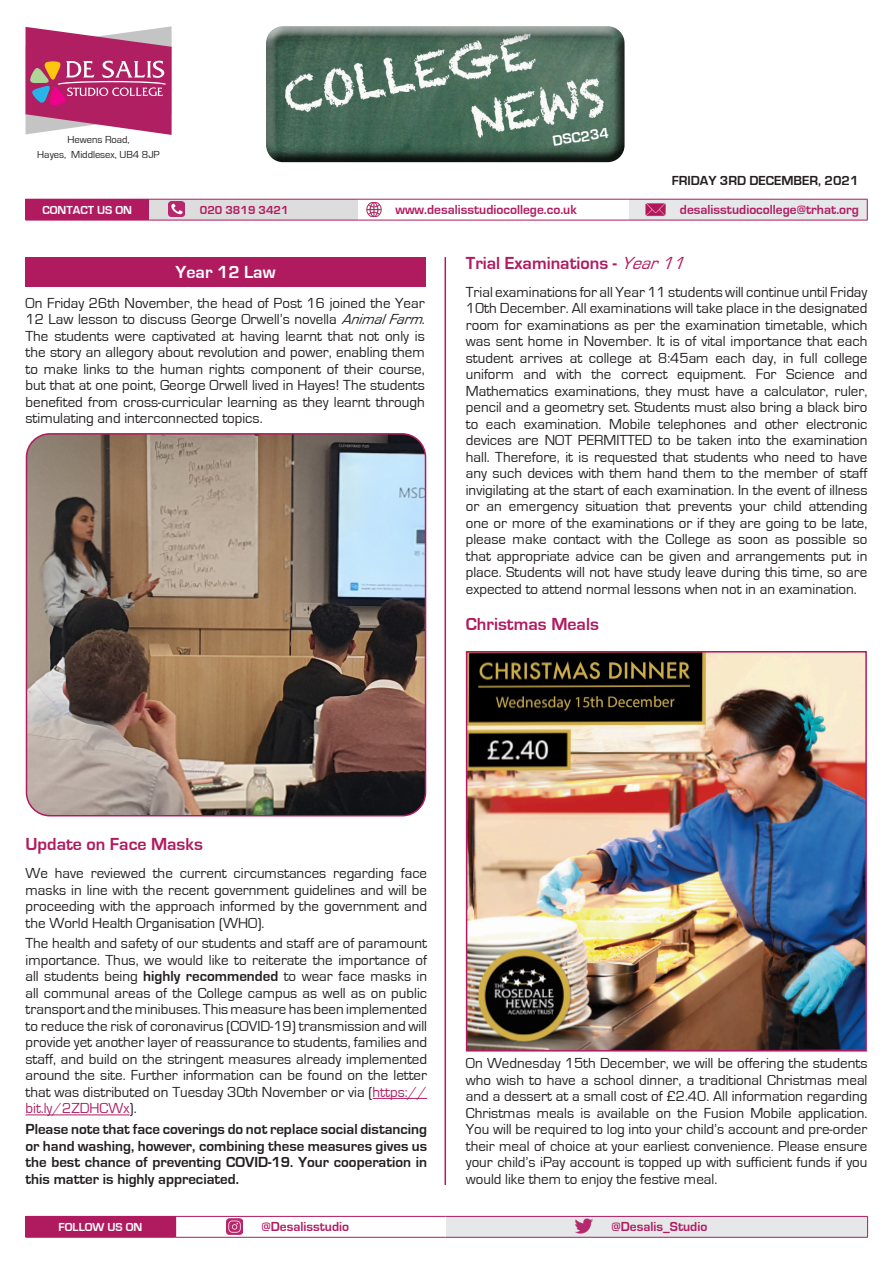
<style>
.page{position:relative;width:893px;height:1263px;background:#fff}
.page>*{position:absolute;margin:0;border:0;box-sizing:border-box;transform-origin:0 0}
.t1{font:700 18px "Eurostile";color:#b01b60}
.t2{font:700 18px "Eurostile";color:#fff}
.t3{font:15px/16.5px "Eurostile";color:#231f20;text-align:justify}
.t4{font:700 15px/16.5px "Eurostile";color:#231f20;text-align:justify}
.t5{font:700 15px "Eurostile";color:#fff}
.t6{font:700 13.5px "Eurostile";color:#b01b60}
.t7{font:700 13.5px "Eurostile";color:#231f20}
.t8{font:700 12px "Eurostile";color:#fff}
.t9{font:700 12px "Eurostile";color:#b01b60}
.t10{font:10.5px/15px "Eurostile";color:#231f20;text-align:center}
.s1{font-style:italic}
.s2{font-weight:400;font-style:italic}
.s3{font-weight:700}
.s4{color:#af1f62}
</style>
<div class="page">
<div style="left:26px;top:1216px;width:150px;height:21px;background:#b01b60"></div>
<div style="left:446px;top:1216px;width:422px;height:21px;background:#e6e7e9"></div>
<hr style="left:26px;top:1237px;width:150px;height:1px;background:#b01b60">
<hr style="left:176px;top:1216px;width:270px;height:1px;background:#b01b60">
<hr style="left:176px;top:1237px;width:270px;height:1px;background:#b01b60">
<hr style="left:446px;top:1216px;width:422px;height:1px;background:#b01b60">
<svg style="left:867px;top:1216px;width:1px;height:21px"></svg>
<hr style="left:446px;top:1237px;width:422px;height:1px;background:#b01b60">
<div style="left:263px;top:23px;width:362px;height:129px;background:#fff;opacity:.75"></div>
<div style="left:263px;top:30px;width:362px;height:133px;background:#231f20;opacity:.75"></div>
<svg style="left:26px;top:26px;width:146px;height:109px;background:#be5886"></svg>
<div style="left:26px;top:199px;width:123px;height:21px;background:#b01b60"></div>
<div style="left:149px;top:199px;width:208px;height:21px;background:#ddd"></div>
<div style="left:629px;top:199px;width:238px;height:21px;background:#e6e7e9"></div>
<hr style="left:26px;top:220px;width:123px;height:1px;background:#b01b60">
<hr style="left:149px;top:199px;width:208px;height:1px;background:#b01b60">
<hr style="left:149px;top:220px;width:208px;height:1px;background:#b01b60">
<hr style="left:357px;top:199px;width:272px;height:1px;background:#b01b60">
<hr style="left:357px;top:220px;width:272px;height:1px;background:#b01b60">
<hr style="left:629px;top:199px;width:238px;height:1px;background:#b01b60">
<svg style="left:867px;top:199px;width:1px;height:21px"></svg>
<hr style="left:629px;top:220px;width:238px;height:1px;background:#b01b60">
<img style="left:646px;top:203px;width:19px;height:14px">
<img style="left:366px;top:202px;width:16px;height:15px">
<img style="left:168px;top:201px;width:16px;height:16px">
<img style="left:227px;top:1219px;width:16px;height:15px">
<img style="left:576px;top:1218px;width:17px;height:16px">
<hr style="left:445px;top:257px;width:1px;height:928px;background:#b01b60">
<div style="left:26px;top:257px;width:400px;height:30px;background:#b01b60"></div>
<img style="left:26px;top:435px;width:399px;height:381px">
<div style="left:26px;top:433px;width:400px;height:383px;border:2px solid #b01b60;border-radius:23px"></div>
<hr style="left:373px;top:1098px;width:54px;height:1px;background:#af1f62">
<hr style="left:26px;top:1114px;width:104px;height:1px;background:#af1f62">
<img style="left:465px;top:651px;width:402px;height:401px">
<p class="t10" style="left:37px;top:132px;width:124px">Hewens Road,<br>Hayes, Middlesex, UB4 8JP</p>
<p class="t5" style="left:551px;top:133px;width:58px;rotate:-9deg">DSC234</p>
<p class="t7" style="left:672px;top:173px;width:188px">FRIDAY 3RD DECEMBER, 2021</p>
<p class="t8" style="left:42px;top:203px;width:91px">CONTACT US ON</p>
<p class="t9" style="left:200px;top:203px;width:90px">020 3819 3421</p>
<p class="t6" style="left:395px;top:202px;width:183px">www.desalisstudiocollege.co.uk</p>
<p class="t6" style="left:680px;top:202px;width:181px">desalisstudiocollege@trhat.org</p>
<p class="t2" style="left:176px;top:262px;width:101px">Year 12 Law</p>
<p class="t3" style="left:26px;top:295px;width:404px;text-align:left">On Friday 26th November, the head of Post 16 joined the Year 12 Law lesson to discuss George Orwell’s novella <span class="s1">AnimalFarm</span>.<br>The students were captivated at having learnt that not only is the story an allegory about revolution and power, enabling them to make links to the human rights component of their course, but that at one point, George Orwell lived in Hayes! The students benefited from cross-curricular learning as they learnt through stimulating and interconnected topics.</p>
<p class="t1" style="left:466px;top:253px;width:226px">Trial Examinations - <span class="s2">Year11</span></p>
<p class="t3" style="left:466px;top:284px;width:403px">Trial examinations for all Year 11 students will continue until Friday 10th December. All examinations will take place in the designated room for examinations as per the examination timetable, which was sent home in November. It is of vital importance that each student arrives at college at 8:45am each day, in full college uniform and with the correct equipment. For Science and Mathematics examinations, they must have a calculator, ruler, pencil and a geometry set. Students must also bring a black biro to each examination. Mobile telephones and other electronic devices are NOT PERMITTED to be taken into the examination hall. Therefore, it is requested that students who need to have any such devices with them hand them to the member of staff invigilating at the start of each examination. In the event of illness or an emergency situation that prevents your child attending one or more of the examinations or if they are going to be late, please make contact with the College as soon as possible so that appropriate advice can be given and arrangements put in place. Students will not have study leave during this time, so are expected to attend normal lessons when not in an examination.</p>
<p class="t1" style="left:466px;top:614px;width:135px">Christmas Meals</p>
<p class="t1" style="left:26px;top:835px;width:179px">Update on Face Masks</p>
<p class="t3" style="left:26px;top:865px;width:403px">We have reviewed the current circumstances regarding face masks in line with the recent government guidelines and will be proceeding with the approach informed by the government and the World Health Organisation (WHO).</p>
<p class="t3" style="left:26px;top:935px;width:403px">The health and safety of our students and staff are of paramount importance. Thus, we would like to reiterate the importance of all students being <span class="s3">highly recommended</span> to wear face masks in all communal areas of the College campus as well as on public transport and the minibuses. This measure has been implemented to reduce the risk of coronavirus (COVID-19) transmission and will provide yet another layer of reassurance to students, families and staff, and build on the stringent measures already implemented around the site. Further information can be found on the letter that was distributed on Tuesday 30th November or via (<span class="s4">https:// bit.ly/2ZDHCWx</span>).</p>
<p class="t4" style="left:26px;top:1121px;width:403px">Please note that face coverings do not replace social distancing or hand washing, however, combining these measures gives us the best chance of preventing COVID-19. Your cooperation in this matter is highly appreciated.</p>
<p class="t3" style="left:466px;top:1055px;width:403px">On Wednesday 15th December, we will be offering the students who wish to have a school dinner, a traditional Christmas meal and a dessert at a small cost of £2.40. All information regarding Christmas meals is available on the Fusion Mobile application.<br>You will be required to log into your child’s account and pre-order their meal of choice at your earliest convenience. Please ensure your child’s iPay account is topped up with sufficient funds if you would like them to enjoy the festive meal.</p>
<p class="t8" style="left:59px;top:1220px;width:85px">FOLLOW US ON</p>
<p class="t6" style="left:261px;top:1219px;width:89px">@Desalisstudio</p>
<p class="t6" style="left:611px;top:1219px;width:97px">@Desalis_Studio</p>
</div>
